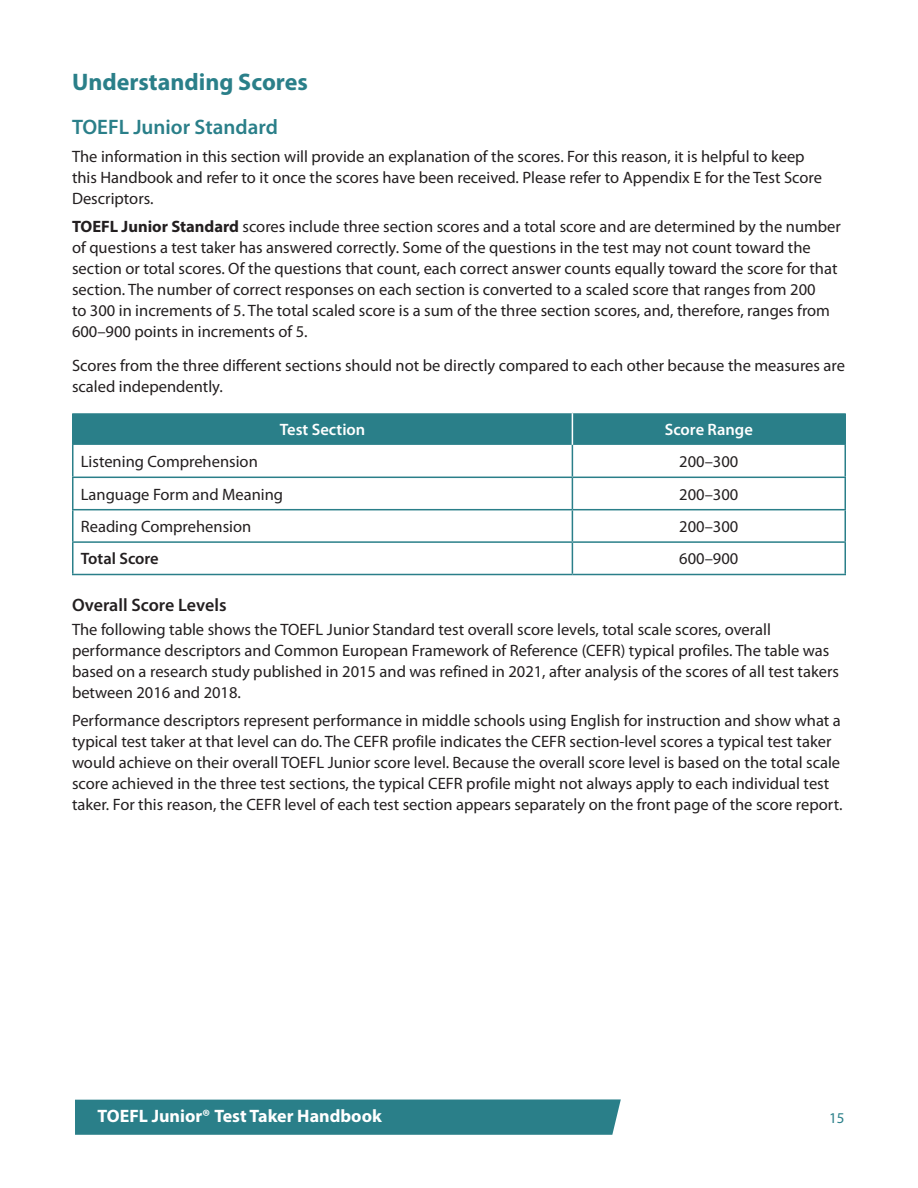
<style>
.page{position:relative;width:918px;height:1188px;background:#fff}
.page>*{position:absolute;margin:0;border:0;box-sizing:border-box;transform-origin:0 0}
.t1{font:700 24px "Myriad Pro";color:#2a7f89}
.t2{font:600 21px "Myriad Pro";color:#2a7f89}
.t3{font:700 18px "Myriad Pro";color:#fff}
.t4{font:600 18px "Myriad Pro";color:#231f20}
.t5{font:16.5px/21px "Myriad Pro";color:#231f20}
.t6{font:600 16.5px "Myriad Pro";color:#fff}
.t7{font:600 16.5px "Myriad Pro";color:#231f20}
.t8{font:15px "Myriad Pro";color:#2a7f89}
.s1{font-weight:700}
</style>
<div class="page">
<div style="left:75px;top:1099px;width:546px;height:36px;background:#2a7f89"></div>
<div style="left:74px;top:413px;width:771px;height:32px;background:#2a7f89"></div>
<hr style="left:72px;top:413px;width:2px;height:32px;background:#2a7f89">
<hr style="left:845px;top:413px;width:1px;height:32px;background:#2a7f89">
<hr style="left:72px;top:478px;width:2px;height:31px;background:#2a7f89">
<hr style="left:845px;top:478px;width:1px;height:31px;background:#2a7f89">
<hr style="left:572px;top:413px;width:1px;height:32px;background:#fff">
<hr style="left:72px;top:445px;width:2px;height:32px;background:#2a7f89">
<hr style="left:572px;top:445px;width:1px;height:32px;background:#2a7f89">
<hr style="left:845px;top:445px;width:1px;height:32px;background:#2a7f89">
<hr style="left:72px;top:477px;width:500px;height:1px;background:#2a7f89">
<hr style="left:572px;top:478px;width:1px;height:31px;background:#2a7f89">
<hr style="left:572px;top:477px;width:274px;height:1px;background:#2a7f89">
<hr style="left:72px;top:510px;width:2px;height:31px;background:#2a7f89">
<hr style="left:72px;top:509px;width:500px;height:1px;background:#2a7f89">
<hr style="left:572px;top:510px;width:1px;height:31px;background:#2a7f89">
<hr style="left:572px;top:509px;width:274px;height:1px;background:#2a7f89">
<hr style="left:845px;top:510px;width:1px;height:31px;background:#2a7f89">
<hr style="left:72px;top:543px;width:2px;height:31px;background:#2a7f89">
<hr style="left:72px;top:541px;width:500px;height:2px;background:#2a7f89">
<hr style="left:72px;top:574px;width:500px;height:1px;background:#2a7f89">
<hr style="left:572px;top:543px;width:1px;height:31px;background:#2a7f89">
<hr style="left:572px;top:541px;width:274px;height:2px;background:#2a7f89">
<hr style="left:845px;top:543px;width:1px;height:31px;background:#2a7f89">
<hr style="left:572px;top:574px;width:274px;height:1px;background:#2a7f89">
<h2 class="t1" style="left:72px;top:66px;width:237px">Understanding Scores</h2>
<h3 class="t2" style="left:72px;top:116px;width:207px">TOEFL Junior Standard</h3>
<p class="t5" style="left:72px;top:146px;width:752px">The information in this section will provide an explanation of the scores. For this reason, it is helpful to keep this Handbook and refer to it once the scores have been received. Please refer to Appendix E for the Test Score<br>Descriptors.</p>
<p class="t5" style="left:72px;top:216px;width:770px"><span class="s1">TOEFL Junior Standard</span> scores include three section scores and a total score and are determined by the number of questions a test taker has answered correctly. Some of the questions in the test may not count toward the section or total scores. Of the questions that count, each correct answer counts equally toward the score for that section. The number of correct responses on each section is converted to a scaled score that ranges from 200<br>to 300 in increments of 5. The total scaled score is a sum of the three section scores, and, therefore, ranges from 600–900 points in increments of 5.</p>
<p class="t5" style="left:72px;top:356px;width:775px">Scores from the three different sections should not be directly compared to each other because the measures are scaled independently.</p>
<p class="t6" style="left:280px;top:421px;width:87px">Test Section</p>
<p class="t6" style="left:665px;top:421px;width:90px">Score Range</p>
<p class="t5" style="left:81px;top:451px;width:178px">Listening Comprehension</p>
<p class="t5" style="left:679px;top:451px;width:61px">200–300</p>
<p class="t5" style="left:81px;top:484px;width:204px">Language Form and Meaning</p>
<p class="t5" style="left:679px;top:484px;width:61px">200–300</p>
<p class="t5" style="left:81px;top:516px;width:172px">Reading Comprehension</p>
<p class="t5" style="left:679px;top:516px;width:61px">200–300</p>
<p class="t7" style="left:81px;top:550px;width:79px">Total Score</p>
<p class="t5" style="left:679px;top:549px;width:61px">600–900</p>
<h4 class="t4" style="left:72px;top:595px;width:156px">Overall Score Levels</h4>
<p class="t5" style="left:72px;top:620px;width:769px">The following table shows the TOEFL Junior Standard test overall score levels, total scale scores, overall performance descriptors and Common European Framework of Reference (CEFR) typical profiles. The table was based on a research study published in 2015 and was refined in 2021, after analysis of the scores of all test takers between 2016 and 2018.</p>
<p class="t5" style="left:72px;top:710px;width:772px">Performance descriptors represent performance in middle schools using English for instruction and show what a typical test taker at that level can do. The CEFR profile indicates the CEFR section-level scores a typical test taker would achieve on their overall TOEFL Junior score level. Because the overall score level is based on the total scale score achieved in the three test sections, the typical CEFR profile might not always apply to each individual test taker. For this reason, the CEFR level of each test section appears separately on the front page of the score report.</p>
<p class="t3" style="left:98px;top:1105px;width:286px">TOEFL Junior® Test Taker Handbook</p>
<p class="t8" style="left:829px;top:1110px;width:17px">15</p>
</div>
